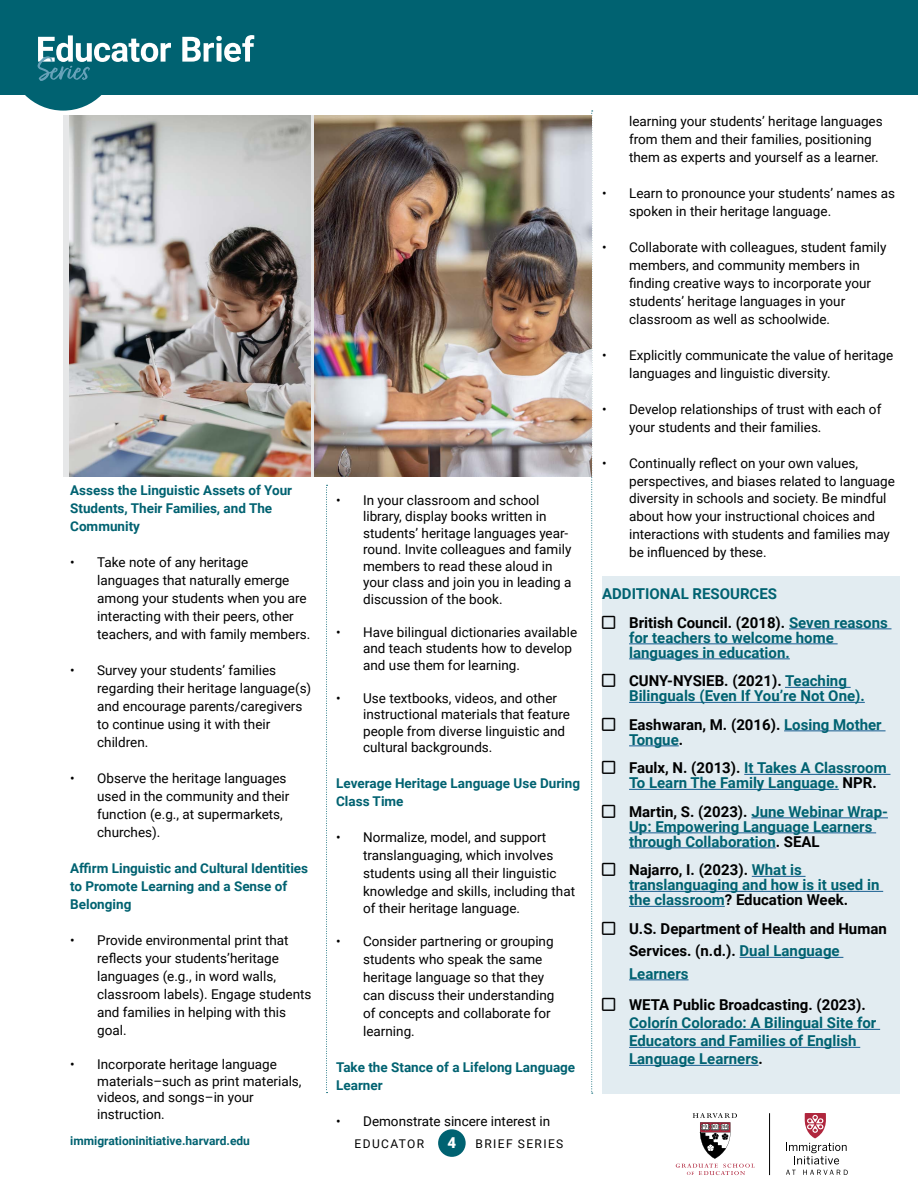
<style>
.page{position:relative;width:918px;height:1188px;background:#fff}
.page>*{position:absolute;margin:0;border:0;box-sizing:border-box;transform-origin:0 0}
.t1{font:700 15px/15px "Roboto";color:#006271}
.t2{font:700 15px/22.5px "Roboto";color:#000}
.t3{font:900 15px "Roboto";color:#fff}
.t4{font:13.5px/18px "Roboto";color:#000}
.t5{font:700 13.5px/18px "Roboto";color:#006271}
.t6{font:700 12px "Roboto";color:#006271}
.t7{font:12px "Roboto";letter-spacing:.115em;color:#000}
.s1{color:#000}
.s2{color:#006271}
</style>
<div class="page">
<div style="left:438px;top:1129px;width:28px;height:28px;background:#006271;border-radius:50%"></div>
<svg style="left:786px;top:1170px;width:10px;height:5px"></svg>
<svg style="left:803px;top:1170px;width:45px;height:5px"></svg>
<svg style="left:786px;top:1113px;width:61px;height:51px"></svg>
<svg style="left:676px;top:1113px;width:79px;height:62px"></svg>
<hr style="left:769px;top:1113px;width:1px;height:62px;background:#000">
<svg style="left:326px;top:485px;width:2px;height:608px"></svg>
<svg style="left:591px;top:111px;width:2px;height:983px"></svg>
<div style="left:9px;top:1px;width:109px;height:110px;background:#006271;border-radius:50%"></div>
<div style="left:0;top:0;width:918px;height:94px;background:#006271"></div>
<svg style="left:38px;top:35px;width:216px;height:46px"></svg>
<div style="left:64px;top:116px;width:252px;height:361px;background:#e6e7e8"></div>
<img style="left:69px;top:116px;width:241px;height:361px">
<img style="left:314px;top:116px;width:277px;height:361px">
<div style="left:602px;top:576px;width:298px;height:518px;background:#e2ecf1"></div>
<hr style="left:789px;top:628px;width:103px;height:1px;background:#155c90">
<hr style="left:629px;top:643px;width:209px;height:1px;background:#155c90">
<hr style="left:629px;top:658px;width:161px;height:1px;background:#155c90">
<hr style="left:785px;top:687px;width:66px;height:1px;background:#155c90">
<hr style="left:629px;top:702px;width:236px;height:1px;background:#155c90">
<hr style="left:784px;top:730px;width:102px;height:1px;background:#155c90">
<hr style="left:629px;top:745px;width:50px;height:1px;background:#155c90">
<hr style="left:744px;top:774px;width:146px;height:1px;background:#155c90">
<hr style="left:629px;top:789px;width:210px;height:1px;background:#155c90">
<hr style="left:751px;top:817px;width:137px;height:1px;background:#155c90">
<hr style="left:629px;top:832px;width:247px;height:1px;background:#155c90">
<hr style="left:629px;top:847px;width:147px;height:1px;background:#155c90">
<hr style="left:752px;top:876px;width:54px;height:1px;background:#155c90">
<hr style="left:629px;top:891px;width:254px;height:1px;background:#155c90">
<hr style="left:629px;top:906px;width:96px;height:1px;background:#155c90">
<hr style="left:740px;top:957px;width:103px;height:1px;background:#155c90">
<hr style="left:629px;top:979px;width:60px;height:1px;background:#155c90">
<hr style="left:629px;top:1029px;width:251px;height:1px;background:#155c90">
<hr style="left:629px;top:1047px;width:231px;height:1px;background:#155c90">
<hr style="left:629px;top:1065px;width:130px;height:1px;background:#155c90">
<p class="t5" style="left:70px;top:481px;width:224px">Assess the Linguistic Assets of Your<br>Students, Their Families, and The<br>Community</p>
<p class="t4" style="left:97px;top:553px;width:215px;text-indent:-27px">• Take note of any heritage languages that naturally emerge among your students when you are interacting with their peers, other teachers, and with family members.</p>
<p class="t4" style="left:97px;top:661px;width:216px;text-indent:-27px">• Survey your students’ families regarding their heritage language(s) and encourage parents/caregivers to continue using it with their children.</p>
<p class="t4" style="left:97px;top:769px;width:194px;text-indent:-27px">• Observe the heritage languages used in the community and their function (e.g., at supermarkets, churches).</p>
<p class="t5" style="left:70px;top:859px;width:240px">Affirm Linguistic and Cultural Identities to Promote Learning and a Sense of<br>Belonging</p>
<p class="t4" style="left:97px;top:931px;width:216px;text-indent:-27px">• Provide environmental print that reflects your students’heritage languages (e.g., in word walls, classroom labels). Engage students and families in helping with this goal.</p>
<p class="t4" style="left:97px;top:1056px;width:206px;line-height:16.5px;text-indent:-27px">• Incorporate heritage language materials–such as print materials, videos, and songs–in your instruction.</p>
<p class="t4" style="left:363px;top:491px;width:210px;line-height:16.5px;text-indent:-27px">• In your classroom and school library, display books written in students’ heritage languages year&shy;round. Invite colleagues and family members to read these aloud in your class and join you in leading a discussion of the book.</p>
<p class="t4" style="left:363px;top:623px;width:216px;line-height:16.5px;text-indent:-27px">• Have bilingual dictionaries available and teach students how to develop and use them for learning.</p>
<p class="t4" style="left:363px;top:689px;width:208px;line-height:16.5px;text-indent:-27px">• Use textbooks, videos, and other instructional materials that feature people from diverse linguistic and cultural backgrounds.</p>
<p class="t5" style="left:336px;top:774px;width:246px">Leverage Heritage Language Use During<br>Class Time</p>
<p class="t4" style="left:363px;top:828px;width:214px;text-indent:-27px">• Normalize, model, and support translanguaging, which involves students using all their linguistic knowledge and skills, including that</p>
<p class="t4" style="left:363px;top:898px;width:158px">of their heritage language.</p>
<p class="t4" style="left:363px;top:931px;width:193px;text-indent:-27px">• Consider partnering or grouping students who speak the same heritage language so that they can discuss their understanding of concepts and collaborate for learning.</p>
<p class="t5" style="left:336px;top:1057px;width:241px">Take the Stance of a Lifelong Language<br>Learner</p>
<p class="t4" style="left:336px;top:1111px;width:216px">• Demonstrate sincere interest in</p>
<p class="t6" style="left:70px;top:1133px;width:181px">immigrationinitiative.harvard.edu</p>
<p class="t7" style="left:355px;top:1135px;width:71px">EDUCATOR</p>
<p class="t3" style="left:447px;top:1132px;width:10px">4</p>
<p class="t7" style="left:476px;top:1135px;width:89px">BRIEF SERIES</p>
<p class="t4" style="left:629px;top:111px;width:255px">learning your students’ heritage languages from them and their families, positioning them as experts and yourself as a learner.</p>
<p class="t4" style="left:629px;top:183px;width:267px;text-indent:-27px">• Learn to pronounce your students’ names as spoken in their heritage language.</p>
<p class="t4" style="left:629px;top:237px;width:259px;text-indent:-27px">• Collaborate with colleagues, student family members, and community members in finding creative ways to incorporate your students’ heritage languages in your classroom as well as schoolwide.</p>
<p class="t4" style="left:629px;top:345px;width:266px;text-indent:-27px">• Explicitly communicate the value of heritage languages and linguistic diversity.</p>
<p class="t4" style="left:629px;top:399px;width:254px;text-indent:-27px">• Develop relationships of trust with each of your students and their families.</p>
<p class="t4" style="left:629px;top:453px;width:267px;text-indent:-27px">• Continually reflect on your own values, perspectives, and biases related to language diversity in schools and society. Be mindful about how your instructional choices and interactions with students and families may be influenced by these.</p>
<p class="t1" style="left:629px;top:579px;width:260px;line-height:28.5px;text-indent:-27px">ADDITIONAL RESOURCES<br><span class="s1">British Council. (2018).</span> Seven reasons</p>
<p class="t1" style="left:629px;top:629px;width:206px">for teachers to welcome home languages in education.</p>
<p class="t1" style="left:629px;top:673px;width:237px"><span class="s1">CUNY-NYSIEB. (2021).</span> Teaching<br>Bilinguals (Even If You’re Not One).</p>
<p class="t2" style="left:629px;top:716px;width:254px;line-height:15px">Eashwaran, M. (2016). <span class="s2">Losing Mother<br>Tongue</span>.</p>
<p class="t1" style="left:629px;top:760px;width:259px"><span class="s1">Faulx, N. (2013).</span> It Takes A Classroom<br>To Learn The Family Language. <span class="s1">NPR.</span></p>
<p class="t1" style="left:629px;top:803px;width:260px"><span class="s1">Martin, S. (2023).</span> June Webinar Wrap-<br>Up: Empowering Language Learners through Collaboration<span class="s1">. SEAL</span></p>
<p class="t1" style="left:629px;top:862px;width:252px"><span class="s1">Najarro, I. (2023).</span> What is translanguaging and how is it used in the classroom<span class="s1">? Education Week.</span></p>
<p class="t2" style="left:629px;top:917px;width:259px">U.S. Department of Health and Human<br>Services. (n.d.). <span class="s2">Dual Language<br>Learners</span></p>
<p class="t2" style="left:629px;top:993px;width:238px">WETA Public Broadcasting. (2023).</p>
<p class="t1" style="left:629px;top:1013px;width:249px;line-height:18px">Colorín Colorado: A Bilingual Site for<br>Educators and Families of English<br>Language Learners<span class="s1">.</span></p>
</div>
